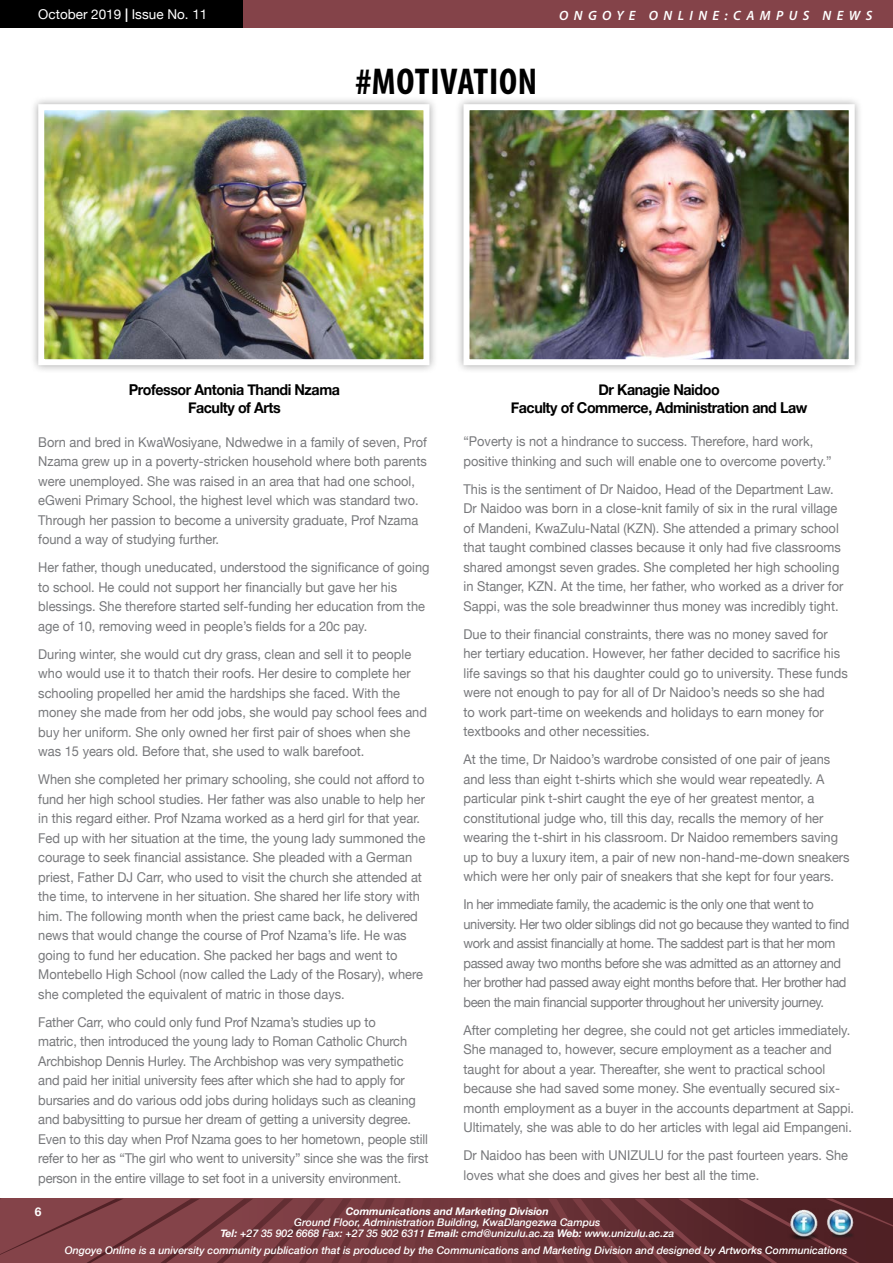
<style>
.page{position:relative;width:893px;height:1263px;background:#fff}
.page>*{position:absolute;margin:0;border:0;box-sizing:border-box;transform-origin:0 0}
.t1{font:700 condensed 37.5px "Myriad Pro";letter-spacing:.02em;color:#000}
.t2{font:700 15px/18px "Helvetica Neue";letter-spacing:-.03em;color:#000;text-align:center;scale:.95 1}
.t3{font:13.5px/19.5px "Helvetica Neue";color:#77787b;scale:.95 1}
.t4{font:13.5px/19.5px "Helvetica Neue";letter-spacing:-.03em;color:#77787b;scale:.95 1}
.t5{font:italic 600 13.5px "Myriad Pro";letter-spacing:.4em;color:#fff}
.t6{font:13.5px "Helvetica Neue";color:#fff}
.t7{font:700 12px "Helvetica Neue";color:#fff}
.t8{font:italic 500 10.5px/11.2px "Helvetica Neue";color:#fff;text-align:center}
.t9{font:italic 700 10.5px "Helvetica Neue";color:#fff}
.s1{font-weight:700}
</style>
<div class="page">
<div style="left:0;top:1px;width:893px;height:27px;background:#844349"></div>
<div style="left:0;top:1px;width:242px;height:27px;background:#000"></div>
<svg style="left:0;top:1199px;width:893px;height:64px;background:#6f353a"></svg>
<img style="left:788px;top:1209px;width:30px;height:31px">
<img style="left:824px;top:1210px;width:31px;height:29px">
<div style="left:30px;top:95px;width:408px;height:279px;background:#000;opacity:.35"></div>
<img style="left:45px;top:111px;width:377px;height:247px">
<div style="left:38px;top:104px;width:391px;height:261px;border:6px solid #fff"></div>
<div style="left:455px;top:95px;width:408px;height:279px;background:#000;opacity:.35"></div>
<img style="left:470px;top:111px;width:378px;height:247px">
<div style="left:463px;top:104px;width:392px;height:261px;border:6px solid #fff"></div>
<p class="t6" style="left:38px;top:4px;width:171px">October 2019 <span class="s1">|</span> Issue No. 11</p>
<p class="t5" style="left:559px;top:6px;width:315px">ONGOYE ONLINE:CAMPUS NEWS</p>
<h1 class="t1" style="left:355px;top:58px;width:183px">#MOTIVATION</h1>
<p class="t2" style="left:129px;top:381px;width:224px">Professor Antonia Thandi Nzama<br>Faculty of Arts</p>
<p class="t2" style="left:511px;top:381px;width:314px">Dr Kanagie Naidoo<br>Faculty of Commerce, Administration and Law</p>
<p class="t3" style="left:38px;top:433px;width:411px">Born and bred in KwaWosiyane, Ndwedwe in a family of seven, Prof Nzama grew up in a poverty-stricken household where both parents were unemployed. She was raised in an area that had one school, eGweni Primary School, the highest level which was standard two.<br>Through her passion to become a university graduate, Prof Nzama found a way of studying further.</p>
<p class="t3" style="left:38px;top:558px;width:413px">Her father, though uneducated, understood the significance of going to school. He could not support her financially but gave her his blessings. She therefore started self-funding her education from the age of 10, removing weed in people’s fields for a 20c pay.</p>
<p class="t3" style="left:38px;top:645px;width:411px">During winter, she would cut dry grass, clean and sell it to people who would use it to thatch their roofs. Her desire to complete her schooling propelled her amid the hardships she faced. With the money she made from her odd jobs, she would pay school fees and buy her uniform. She only owned her first pair of shoes when she was 15 years old. Before that, she used to walk barefoot.</p>
<p class="t3" style="left:38px;top:770px;width:409px">When she completed her primary schooling, she could not afford to fund her high school studies. Her father was also unable to help her in this regard either. Prof Nzama worked as a herd girl for that year.<br>Fed up with her situation at the time, the young lady summoned the courage to seek financial assistance. She pleaded with a German priest, Father DJ Carr, who used to visit the church she attended at the time, to intervene in her situation. She shared her life story with him. The following month when the priest came back, he delivered news that would change the course of Prof Nzama’s life. He was going to fund her education. She packed her bags and went to Montebello High School (now called the Lady of the Rosary), where she completed the equivalent of matric in those days.</p>
<p class="t3" style="left:38px;top:1013px;width:412px">Father Carr, who could only fund Prof Nzama’s studies up to<br>matric, then introduced the young lady to Roman Catholic Church Archbishop Dennis Hurley. The Archbishop was very sympathetic<br>and paid her initial university fees after which she had to apply for bursaries and do various odd jobs during holidays such as cleaning and babysitting to pursue her dream of getting a university degree.<br>Even to this day when Prof Nzama goes to her hometown, people still refer to her as “The girl who went to university” since she was the first person in the entire village to set foot in a university environment.</p>
<p class="t3" style="left:463px;top:433px;width:389px">“Poverty is not a hindrance to success. Therefore, hard work, positive thinking and such will enable one to overcome poverty.”</p>
<p class="t3" style="left:463px;top:480px;width:401px">This is the sentiment of Dr Naidoo, Head of the Department Law.<br>Dr Naidoo was born in a close-knit family of six in the rural village of Mandeni, KwaZulu-Natal (KZN). She attended a primary school that taught combined classes because it only had five classrooms shared amongst seven grades. She completed her high schooling in Stanger, KZN. At the time, her father, who worked as a driver for Sappi, was the sole breadwinner thus money was incredibly tight.</p>
<p class="t3" style="left:463px;top:625px;width:406px">Due to their financial constraints, there was no money saved for her tertiary education. However, her father decided to sacrifice his life savings so that his daughter could go to university. These funds were not enough to pay for all of Dr Naidoo’s needs so she had<br>to work part-time on weekends and holidays to earn money for textbooks and other necessities.</p>
<p class="t3" style="left:463px;top:750px;width:408px">At the time, Dr Naidoo’s wardrobe consisted of one pair of jeans and less than eight t-shirts which she would wear repeatedly. A particular pink t-shirt caught the eye of her greatest mentor, a constitutional judge who, till this day, recalls the memory of her wearing the t-shirt in his classroom. Dr Naidoo remembers saving up to buy a luxury item, a pair of new non-hand-me-down sneakers which were her only pair of sneakers that she kept for four years.</p>
<p class="t4" style="left:463px;top:895px;width:408px">In her immediate family, the academic is the only one that went to university. Her two older siblings did not go because they wanted to find work and assist financially at home. The saddest part is that her mom passed away two months before she was admitted as an attorney and her brother had passed away eight months before that. Her brother had been the main financial supporter throughout her university journey.</p>
<p class="t3" style="left:463px;top:1021px;width:413px">After completing her degree, she could not get articles immediately.<br>She managed to, however, secure employment as a teacher and taught for about a year. Thereafter, she went to practical school because she had saved some money. She eventually secured six&shy;month employment as a buyer in the accounts department at Sappi.<br>Ultimately, she was able to do her articles with legal aid Empangeni.</p>
<p class="t3" style="left:463px;top:1146px;width:406px">Dr Naidoo has been with UNIZULU for the past fourteen years. She loves what she does and gives her best all the time.</p>
<p class="t7" style="left:35px;top:1202px;width:8px">6</p>
<p class="t9" style="left:346px;top:1203px;width:205px">Communications and Marketing Division</p>
<p class="t8" style="left:220px;top:1216px;width:455px">Ground Floor, Administration Building, KwaDlangezwa Campus<br><span class="s1">Tel:</span> +27 35 902 6668 Fax: +27 35 902 6311 <span class="s1">Email:</span> cmd@unizulu.ac.za <span class="s1">Web:</span> www.unizulu.ac.za</p>
<p class="t8" style="left:65px;top:1244px;width:784px">Ongoye Online is a university community publication that is produced by the Communications and Marketing Division and designed by Artworks Communications</p>
</div>
